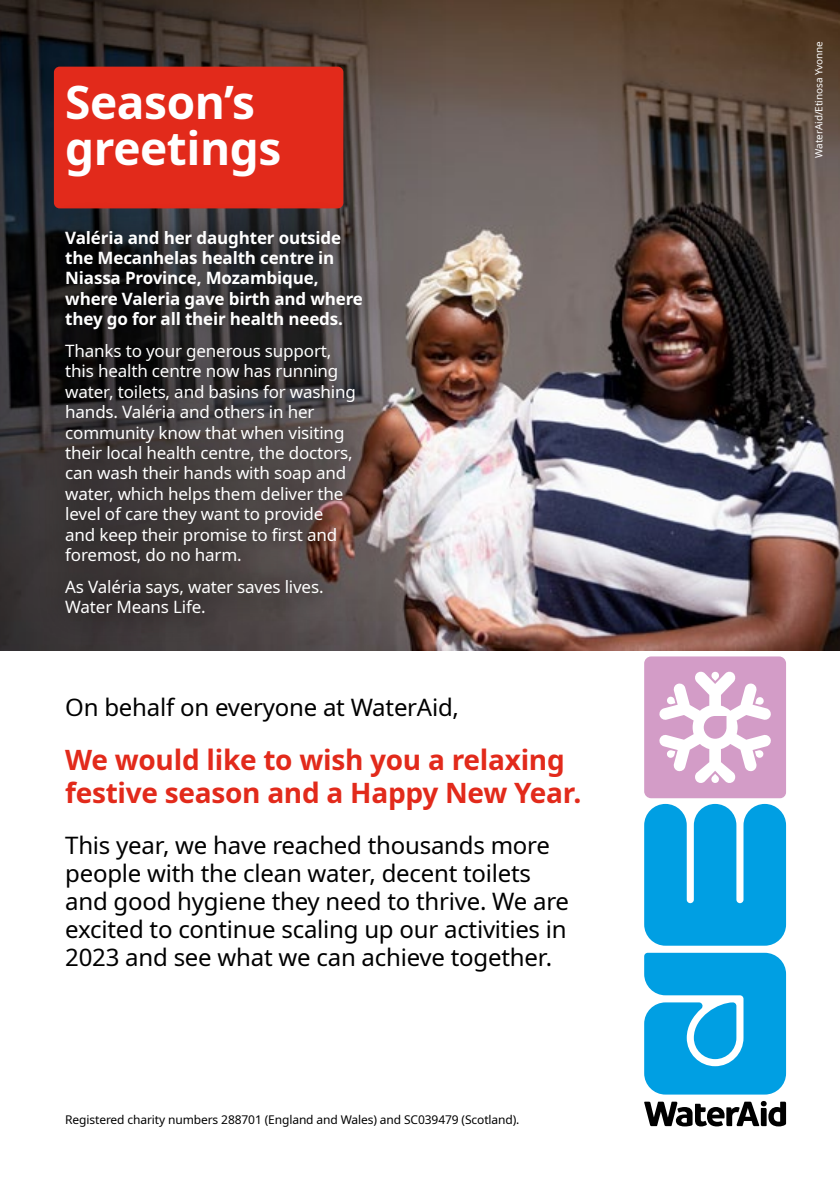
<style>
.page{position:relative;width:840px;height:1191px;background:#fff}
.page>*{position:absolute;margin:0;border:0;box-sizing:border-box;transform-origin:0 0}
.Body_Copy_11_13{font:700 46px/46px "Noto Sans";letter-spacing:-.01em;color:#fff}
.Body_Copy_11_13-2{font:700 28px/33.6px "Noto Sans";letter-spacing:-.01em;color:#e22a1b}
.Body_Copy_11_13-3{font:24px/28px "Noto Sans";letter-spacing:-.01em;color:#000}
.t1{font:17px/20.4px "Noto Sans";letter-spacing:-.01em;color:#fff}
.t2{font:700 17px/20.4px "Noto Sans";letter-spacing:-.01em;color:#fff}
.t3{font:12px "Noto Sans";letter-spacing:-.01em;color:#000}
.t4{font:10px "Noto Sans";letter-spacing:-.01em;color:#fff}
</style>
<div class="page">
<img style="left:638px;top:0;width:201px;height:651px">
<img style="left:0;top:0;width:638px;height:651px">
<div style="left:54px;top:67px;width:289px;height:141px;background:#e22a1b;border-radius:6px"></div>
<svg style="left:644px;top:804px;width:141px;height:141px;background:#1ba9e5"></svg>
<svg style="left:644px;top:952px;width:141px;height:142px;background:#1eaae6"></svg>
<svg style="left:644px;top:1101px;width:141px;height:25px"></svg>
<div style="left:36px;top:199px;width:354px;height:444px;background:#000;opacity:.45"></div>
<div style="left:643px;top:656px;width:142px;height:142px;background:#d39cc7;border-radius:7px"></div>
<svg style="left:659px;top:671px;width:112px;height:112px"></svg>
<p class="Body_Copy_11_13" style="left:65px;top:80px;width:217px">Season’s greetings</p>
<p class="t2" style="left:65px;top:228px;width:299px">Valéria and her daughter outside the Mecanhelas health centre in<br>Niassa Province, Mozambique, where Valeria gave birth and where they go for all their health needs.</p>
<p class="t1" style="left:65px;top:341px;width:292px">Thanks to your generous support, this health centre now has running water, toilets, and basins for washing hands. Valéria and others in her community know that when visiting their local health centre, the doctors, can wash their hands with soap and water, which helps them deliver the level of care they want to provide and keep their promise to first and foremost, do no harm.</p>
<p class="t1" style="left:65px;top:577px;width:260px">As Valéria says, water saves lives.<br>Water Means Life.</p>
<p class="Body_Copy_11_13-3" style="left:65px;top:694px;width:395px">On behalf on everyone at WaterAid,</p>
<p class="Body_Copy_11_13-2" style="left:65px;top:743px;width:517px">We would like to wish you a relaxing festive season and a Happy New Year.</p>
<p class="Body_Copy_11_13-3" style="left:65px;top:831px;width:505px">This year, we have reached thousands more people with the clean water, decent toilets and good hygiene they need to thrive. We are excited to continue scaling up our activities in 2023 and see what we can achieve together.</p>
<p class="t3" style="left:65px;top:1111px;width:455px">Registered charity numbers 288701 (England and Wales) and SC039479 (Scotland).</p>
<p class="t4" style="left:811px;top:158px;width:118px;rotate:-90deg">WaterAid/Etinosa Yvonne</p>
</div>
